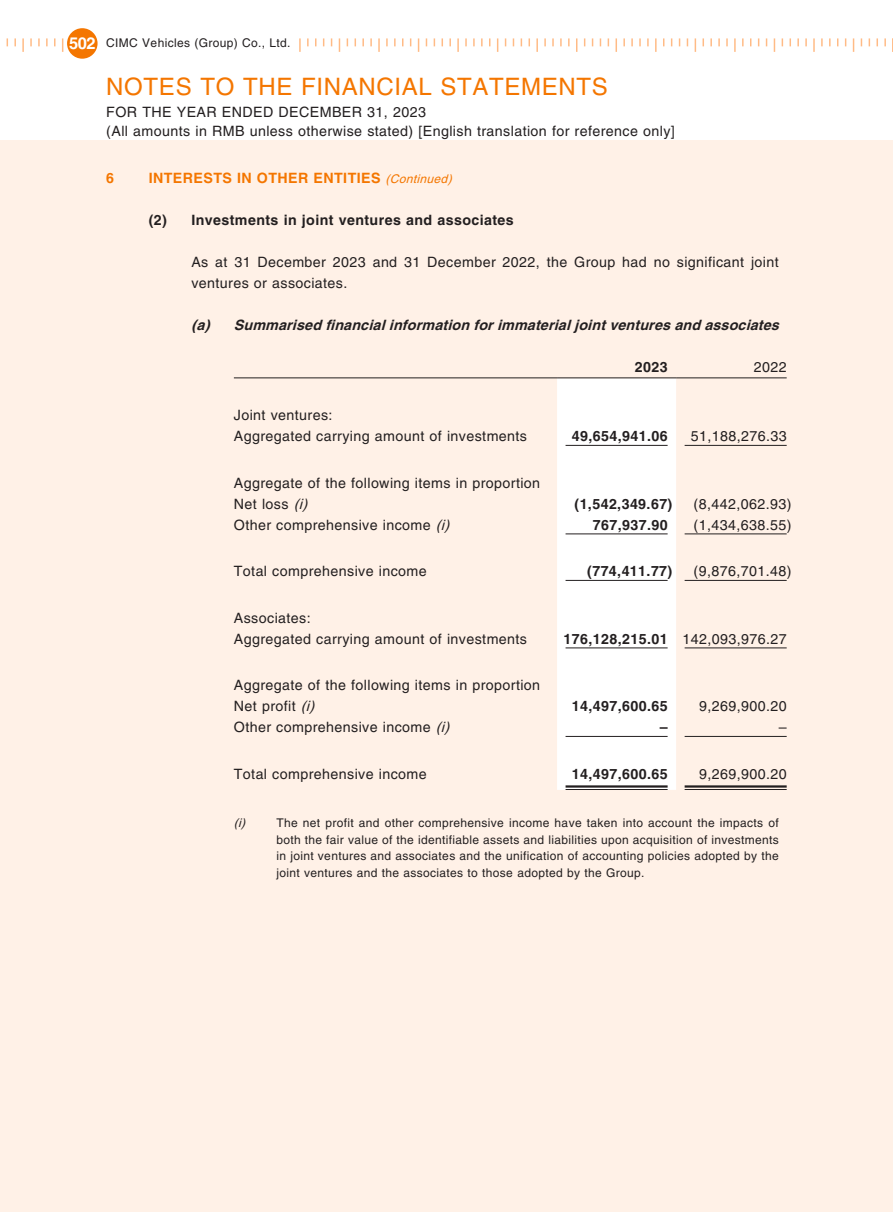
<style>
.page{position:relative;width:893px;height:1212px;background:#fff}
.page>*{position:absolute;margin:0;border:0;box-sizing:border-box;transform-origin:0 0}
.t1{font:24px "Helvetica LT Std";letter-spacing:.03em;color:#f47600}
.t2{font:14.25px/21px "Helvetica LT Std";letter-spacing:.03em;color:#231f20}
.t3{font:700 14.25px "Helvetica LT Std";letter-spacing:.03em;color:#231f20}
.t4{font:italic 700 14.25px "Helvetica LT Std";color:#231f20}
.t5{font:700 14.25px "Helvetica LT Std";letter-spacing:.03em;color:#f47600}
.t6{font:12px/16.5px "Helvetica LT Std";letter-spacing:.03em;color:#231f20;text-align:justify}
.s1{font-weight:700;font-size:16.5px;color:#fff}
.s2{font-weight:400;font-style:italic;font-size:12px}
.s3{font-style:italic}
.s4{font-weight:400}
</style>
<div class="page">
<div style="left:67px;top:28px;width:31px;height:31px;background:#f47600;border-radius:50%"></div>
<svg style="left:62px;top:38px;width:1px;height:14px"></svg>
<svg style="left:54px;top:38px;width:2px;height:8px"></svg>
<svg style="left:46px;top:38px;width:2px;height:8px"></svg>
<svg style="left:38px;top:38px;width:2px;height:8px"></svg>
<svg style="left:30px;top:38px;width:2px;height:8px"></svg>
<svg style="left:22px;top:38px;width:2px;height:14px"></svg>
<svg style="left:14px;top:38px;width:2px;height:8px"></svg>
<svg style="left:884px;top:38px;width:2px;height:8px"></svg>
<svg style="left:876px;top:38px;width:2px;height:8px"></svg>
<svg style="left:853px;top:38px;width:1px;height:14px"></svg>
<svg style="left:821px;top:38px;width:2px;height:8px"></svg>
<svg style="left:813px;top:38px;width:2px;height:14px"></svg>
<svg style="left:805px;top:38px;width:2px;height:8px"></svg>
<svg style="left:797px;top:38px;width:2px;height:8px"></svg>
<svg style="left:789px;top:38px;width:2px;height:8px"></svg>
<svg style="left:774px;top:38px;width:1px;height:14px"></svg>
<svg style="left:742px;top:38px;width:2px;height:8px"></svg>
<svg style="left:734px;top:38px;width:2px;height:14px"></svg>
<svg style="left:726px;top:38px;width:2px;height:8px"></svg>
<svg style="left:718px;top:38px;width:2px;height:8px"></svg>
<svg style="left:710px;top:38px;width:2px;height:8px"></svg>
<svg style="left:702px;top:38px;width:2px;height:8px"></svg>
<svg style="left:695px;top:38px;width:1px;height:14px"></svg>
<svg style="left:655px;top:38px;width:2px;height:14px"></svg>
<svg style="left:647px;top:38px;width:2px;height:8px"></svg>
<svg style="left:639px;top:38px;width:2px;height:8px"></svg>
<svg style="left:631px;top:38px;width:2px;height:8px"></svg>
<svg style="left:623px;top:38px;width:2px;height:8px"></svg>
<svg style="left:615px;top:38px;width:2px;height:14px"></svg>
<svg style="left:576px;top:38px;width:1px;height:14px"></svg>
<svg style="left:568px;top:38px;width:2px;height:8px"></svg>
<svg style="left:560px;top:38px;width:2px;height:8px"></svg>
<svg style="left:552px;top:38px;width:2px;height:8px"></svg>
<svg style="left:544px;top:38px;width:2px;height:8px"></svg>
<svg style="left:536px;top:38px;width:2px;height:14px"></svg>
<svg style="left:497px;top:38px;width:1px;height:14px"></svg>
<svg style="left:481px;top:38px;width:2px;height:8px"></svg>
<svg style="left:473px;top:38px;width:2px;height:8px"></svg>
<svg style="left:465px;top:38px;width:2px;height:8px"></svg>
<svg style="left:457px;top:38px;width:2px;height:14px"></svg>
<svg style="left:449px;top:38px;width:2px;height:8px"></svg>
<svg style="left:418px;top:38px;width:1px;height:14px"></svg>
<svg style="left:394px;top:38px;width:2px;height:8px"></svg>
<svg style="left:386px;top:38px;width:2px;height:8px"></svg>
<svg style="left:378px;top:38px;width:2px;height:14px"></svg>
<svg style="left:370px;top:38px;width:2px;height:8px"></svg>
<svg style="left:362px;top:38px;width:2px;height:8px"></svg>
<svg style="left:339px;top:38px;width:1px;height:14px"></svg>
<svg style="left:307px;top:38px;width:2px;height:8px"></svg>
<svg style="left:299px;top:38px;width:2px;height:14px"></svg>
<svg style="left:892px;top:38px;width:1px;height:14px"></svg>
<div style="left:0;top:140px;width:893px;height:1072px;background:#fff1e7"></div>
<div style="left:557px;top:378px;width:119px;height:412px;background:#fff"></div>
<hr style="left:234px;top:377px;width:323px;height:1px;background:#231f20">
<hr style="left:557px;top:377px;width:119px;height:1px;background:#231f20">
<hr style="left:676px;top:377px;width:111px;height:1px;background:#231f20">
<hr style="left:566px;top:445px;width:102px;height:1px;background:#231f20">
<hr style="left:685px;top:445px;width:102px;height:1px;background:#231f20">
<hr style="left:566px;top:533px;width:102px;height:1px;background:#231f20">
<hr style="left:685px;top:533px;width:102px;height:1px;background:#231f20">
<hr style="left:566px;top:580px;width:102px;height:1px;background:#231f20">
<hr style="left:685px;top:580px;width:102px;height:1px;background:#231f20">
<hr style="left:566px;top:647px;width:102px;height:1px;background:#231f20">
<hr style="left:685px;top:647px;width:102px;height:1px;background:#231f20">
<hr style="left:566px;top:736px;width:102px;height:1px;background:#231f20">
<hr style="left:685px;top:736px;width:102px;height:1px;background:#231f20">
<hr style="left:566px;top:785px;width:102px;height:3px;background:#231f20">
<hr style="left:566px;top:789px;width:102px;height:1px;background:#231f20">
<hr style="left:685px;top:785px;width:102px;height:3px;background:#231f20">
<hr style="left:685px;top:789px;width:102px;height:1px;background:#231f20">
<p class="t6" style="left:69px;top:35px;width:223px"><span class="s1">502</span> CIMC Vehicles (Group) Co., Ltd.</p>
<h1 class="t1" style="left:106px;top:73px;width:503px">NOTES TO THE FINANCIAL STATEMENTS</h1>
<p class="t2" style="left:106px;top:102px;width:570px;line-height:19.5px">FOR THE YEAR ENDED DECEMBER 31, 2023<br>(All amounts in RMB unless otherwise stated) [English translation for reference only]</p>
<p class="t5" style="left:106px;top:169px;width:9px">6</p>
<p class="t5" style="left:149px;top:169px;width:308px">INTERESTS IN OTHER ENTITIES <span class="s2">(Continued)</span></p>
<p class="t3" style="left:149px;top:211px;width:366px">(2) Investments in joint ventures and associates</p>
<p class="t2" style="left:191px;top:251px;width:589px">As at 31 December 2023 and 31 December 2022, the Group had no significant joint ventures or associates.</p>
<p class="t4" style="left:191px;top:316px;width:594px">(a) Summarised financialinformation forimmaterialjointventuresand associates</p>
<p class="t3" style="left:635px;top:358px;width:34px">2023</p>
<p class="t2" style="left:754px;top:356px;width:34px">2022</p>
<p class="t2" style="left:234px;top:405px;width:295px">Joint ventures:<br>Aggregated carrying amount of investments</p>
<p class="t3" style="left:572px;top:427px;width:97px">49,654,941.06</p>
<p class="t2" style="left:691px;top:426px;width:97px">51,188,276.33</p>
<p class="t2" style="left:234px;top:472px;width:308px">Aggregate of the following items in proportion<br>Net loss <span class="s3">(i)</span></p>
<p class="t3" style="left:574px;top:495px;width:99px">(1,542,349.67)</p>
<p class="t2" style="left:694px;top:493px;width:99px">(8,442,062.93)</p>
<p class="t2" style="left:234px;top:514px;width:221px">Other comprehensive income <span class="s3">(i)</span></p>
<p class="t3" style="left:593px;top:516px;width:76px">767,937.90</p>
<p class="t2" style="left:694px;top:514px;width:99px">(1,434,638.55)</p>
<p class="t2" style="left:234px;top:561px;width:194px">Total comprehensive income</p>
<p class="t3" style="left:587px;top:562px;width:87px">(774,411.77)</p>
<p class="t2" style="left:694px;top:561px;width:99px">(9,876,701.48)</p>
<p class="t2" style="left:234px;top:607px;width:295px">Associates:<br>Aggregated carrying amount of investments</p>
<p class="t3" style="left:563px;top:630px;width:225px">176,128,215.01 <span class="s4">142,093,976.27</span></p>
<p class="t2" style="left:234px;top:675px;width:308px">Aggregate of the following items in proportion<br>Net profit <span class="s3">(i)</span></p>
<p class="t3" style="left:572px;top:697px;width:97px">14,497,600.65</p>
<p class="t2" style="left:699px;top:696px;width:89px">9,269,900.20</p>
<p class="t2" style="left:234px;top:717px;width:221px">Other comprehensive income <span class="s3">(i)</span></p>
<p class="t3" style="left:660px;top:718px;width:9px">–</p>
<p class="t2" style="left:779px;top:717px;width:9px">–</p>
<p class="t2" style="left:234px;top:763px;width:194px">Total comprehensive income</p>
<p class="t3" style="left:572px;top:765px;width:97px">14,497,600.65</p>
<p class="t2" style="left:699px;top:763px;width:89px">9,269,900.20</p>
<p class="t6" style="left:276px;top:815px;width:504px;text-indent:-43px"><span class="s3">(i)</span> The net profit and other comprehensive income have taken into account the impacts of both the fair value of the identifiable assets and liabilities upon acquisition of investments in joint ventures and associates and the unification of accounting policies adopted by the joint ventures and the associates to those adopted by the Group.</p>
</div>
